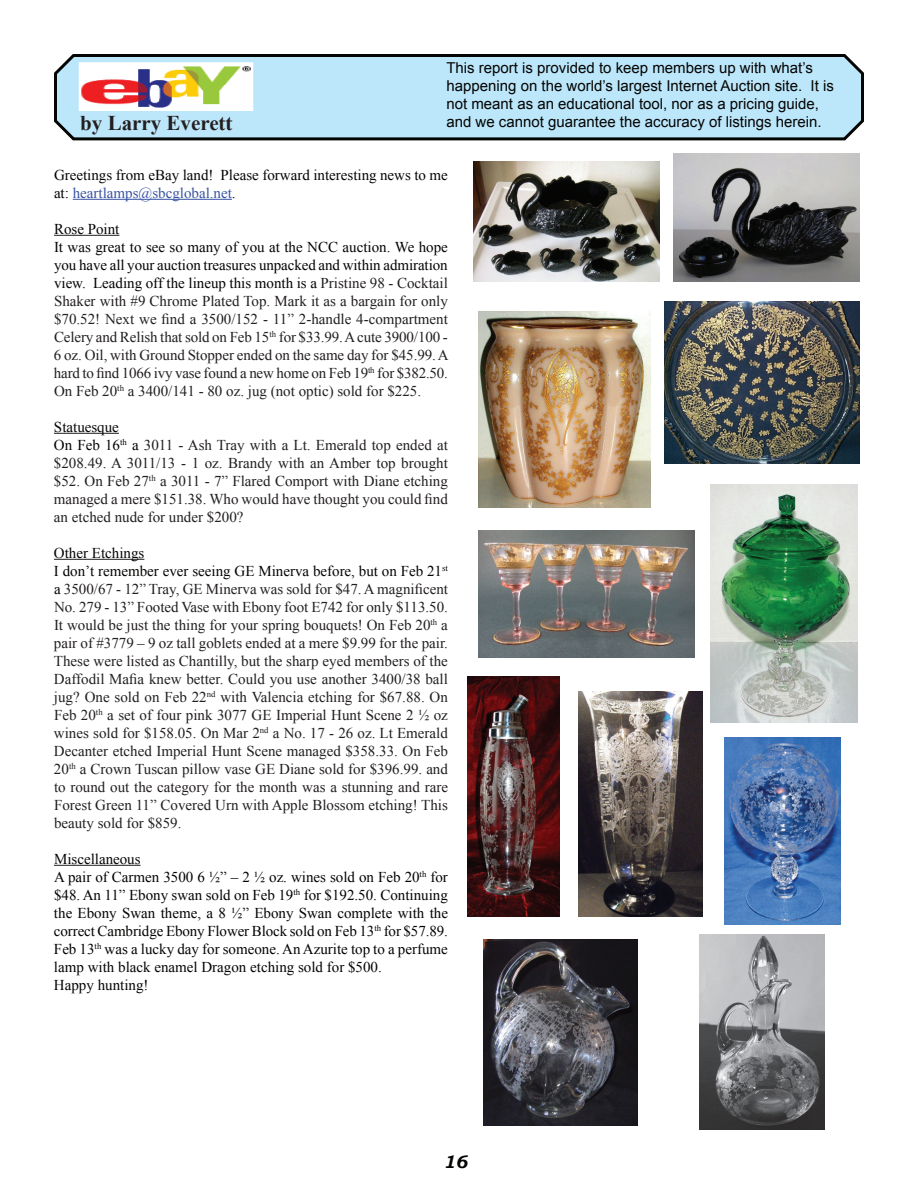
<style>
.page{position:relative;width:918px;height:1188px;background:#fff}
.page>*{position:absolute;margin:0;border:0;box-sizing:border-box;transform-origin:0 0}
.t1{font:700 21px "Times New Roman";color:#231f20}
.t2{font:italic 700 18px "Bookman Old Style";color:#040503}
.t3{font:15px/18px "Times New Roman";color:#231f20}
.t4{font:15px/18px "Times New Roman";color:#040503}
.t5{font:15px/18px "Arial";color:#040503}
.s1{color:#3853a3}
.s2{color:#040503}
</style>
<div class="page">
<svg style="left:54px;top:54px;width:810px;height:87px;background:#add3e5"></svg>
<img style="left:82px;top:65px;width:168px;height:43px">
<div style="left:79px;top:62px;width:174px;height:49px;border:2px solid #fff"></div>
<hr style="left:73px;top:199px;width:159px;height:1px;background:#3853a3">
<hr style="left:54px;top:235px;width:65px;height:1px;background:#231f20">
<hr style="left:54px;top:433px;width:65px;height:1px;background:#231f20">
<hr style="left:54px;top:559px;width:90px;height:1px;background:#231f20">
<hr style="left:54px;top:865px;width:87px;height:1px;background:#231f20">
<img style="left:699px;top:935px;width:125px;height:195px">
<img style="left:725px;top:737px;width:115px;height:187px">
<img style="left:664px;top:301px;width:195px;height:162px">
<img style="left:467px;top:676px;width:92px;height:241px">
<img style="left:711px;top:485px;width:147px;height:238px">
<img style="left:479px;top:531px;width:216px;height:126px">
<img style="left:479px;top:312px;width:171px;height:196px">
<img style="left:673px;top:154px;width:186px;height:128px">
<img style="left:473px;top:162px;width:186px;height:120px">
<img style="left:579px;top:691px;width:124px;height:226px">
<img style="left:483px;top:939px;width:154px;height:186px">
<p class="t5" style="left:446px;top:59px;width:389px">This report is provided to keep members up with what’s happening on the world’s largest Internet Auction site. It is not meant as an educational tool, nor as a pricing guide,</p>
<h1 class="t1" style="left:80px;top:109px;width:154px">by Larry Everett</h1>
<p class="t5" style="left:446px;top:113px;width:377px">and we cannot guarantee the accuracy of listings herein.</p>
<p class="t4" style="left:54px;top:165px;width:395px">Greetings from eBay land! Please forward interesting news to me at: <span class="s1">heartlamps@sbcglobal.net</span>.</p>
<p class="t3" style="left:54px;top:219px;width:396px"><span class="s2">Rose Point<br>It was great to see so many of you at the NCC auction. We hope you have all your auction treasures unpacked and within admiration view. Leading off the lineup this month is a</span> Pristine 98 - Cocktail Shaker with #9 Chrome Plated Top. Mark it as a bargain for only $70.52! Next we find a 3500/152 - 11” 2-handle 4-compartment Celery and Relish that sold on Feb 15<sup>th</sup> for $33.99. A cute 3900/100 - 6 oz. Oil, with Ground Stopper ended on the same day for $45.99. A hard to find 1066 ivy vase found a new home on Feb 19<sup>th</sup> for $382.50.<br>On Feb 20<sup>th</sup> a 3400/141 - 80 oz. jug (not optic) sold for $225.</p>
<p class="t3" style="left:54px;top:417px;width:395px"><span class="s2">Statuesque<br>On Feb 16</span><sup>th</sup> <span class="s2">a</span> 3011 - Ash Tray with a Lt. Emerald top ended at $208.49. A 3011/13 - 1 oz. Brandy with an Amber top brought $52. On Feb 27<sup>th</sup> a 3011 - 7” Flared Comport with Diane etching managed a mere $151.38. Who would have thought you could find an etched nude for under $200?</p>
<p class="t3" style="left:54px;top:543px;width:396px"><span class="s2">Other Etchings<br>I don’t remember ever seeing GE Minerva before, but on Feb 21</span><sup>st </sup><span class="s2">a</span> 3500/67 - 12” Tray, GE Minerva was sold for $47. A magnificent No. 279 - 13” Footed Vase with Ebony foot E742 for only $113.50.<br>It would be just the thing for your spring bouquets! On Feb 20<sup>th</sup> a pair of #3779 – 9 oz tall goblets ended at a mere $9.99 for the pair.<br>These were listed as Chantilly, but the sharp eyed members of the Daffodil Mafia knew better. Could you use another 3400/38 ball jug? One sold on Feb 22<sup>nd</sup> with Valencia etching for $67.88. On Feb 20<sup>th</sup> a set of four pink 3077 GE Imperial Hunt Scene 2 ½ oz wines sold for $158.05. On Mar 2<sup>nd</sup> a No. 17 - 26 oz. Lt Emerald Decanter etched Imperial Hunt Scene managed $358.33. On Feb 20<sup>th</sup> a Crown Tuscan pillow vase GE Diane sold for $396.99. and to round out the category for the month was a stunning and rare Forest Green 11” Covered Urn with Apple Blossom etching! This beauty sold for $859.</p>
<p class="t4" style="left:54px;top:849px;width:396px">Miscellaneous<br>A pair of Carmen 3500 6 ½” – 2 ½ oz. wines sold on Feb 20<sup>th</sup> for $48. An 11” Ebony swan sold on Feb 19<sup>th</sup> for $192.50. Continuing the Ebony Swan theme, a 8 ½” Ebony Swan complete with the correct Cambridge Ebony Flower Block sold on Feb 13<sup>th</sup> for $57.89.<br>Feb 13<sup>th</sup> was a lucky day for someone. An Azurite top to a perfume lamp with black enamel Dragon etching sold for $500.<br>Happy hunting!</p>
<p class="t2" style="left:443px;top:1149px;width:26px">16</p>
</div>
